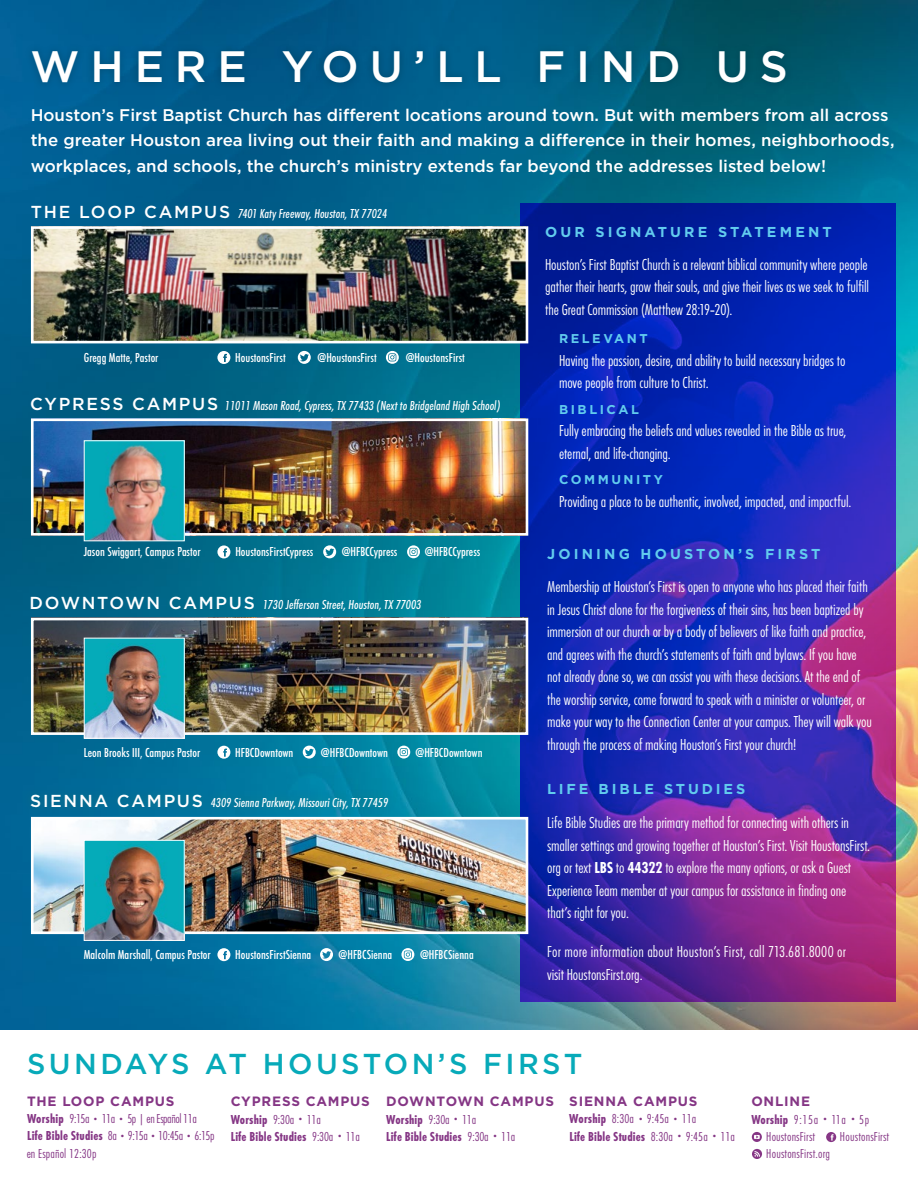
<style>
.page{position:relative;width:918px;height:1188px;background:#fff}
.page>*{position:absolute;margin:0;border:0;box-sizing:border-box;transform-origin:0 0}
.t1{font:500 43.95px "Gotham";letter-spacing:.245em;color:#fff}
.t2{font:500 28.8px "Gotham";letter-spacing:.12em;color:#07aab9}
.t3{font:500 16.8px/25.3px "Gotham";color:#fff}
.t4{font:300 16.5px/22.5px "Futura Con";letter-spacing:-.01em;color:#fff}
.t5{font:300 16.5px/22.5px "Futura Con";letter-spacing:.01em;color:#fff}
.t6{font:700 14.4px "Gotham";letter-spacing:.22em;color:#62ccee}
.t7{font:700 14.4px "Gotham";letter-spacing:.2em;color:#62ccee}
.t8{font:500 13.5px "Futura Con";color:#fff}
.t9{font:italic 500 13.5px "Futura Con";color:#fff}
.t10{font:300 13.5px/17.2px "Futura Con";letter-spacing:.01em;color:#853685}
.t11{font:300 13.5px/17.2px "Futura Con";letter-spacing:-.03em;color:#853685}
.t12{font:700 13.5px/17.2px "Futura Con";letter-spacing:.01em;color:#853685}
.t13{font:700 13.5px "Gotham";letter-spacing:.06em;color:#853685}
.t14{font:700 12.75px "Gotham";letter-spacing:.2em;color:#62ccee}
.s1{font-family:"Gotham";font-style:normal;font-size:17.4px}
.s2{font-weight:700}
.s3{font-size:9px}
.s4{font-weight:300}
.s5{font-weight:300;font-size:9px}
</style>
<div class="page">
<img style="left:0;top:0;width:918px;height:1030px">
<svg style="left:520px;top:203px;width:375px;height:798px;background:#2c26ab"></svg>
<img style="left:35px;top:230px;width:489px;height:109px">
<img style="left:35px;top:622px;width:489px;height:109px">
<img style="left:35px;top:422px;width:489px;height:110px">
<img style="left:35px;top:821px;width:489px;height:109px">
<div style="left:21px;top:786px;width:376px;height:33px;background:#337f4f;opacity:.28"></div>
<svg style="left:217px;top:351px;width:13px;height:13px"></svg>
<svg style="left:298px;top:351px;width:13px;height:13px"></svg>
<svg style="left:386px;top:351px;width:13px;height:13px"></svg>
<svg style="left:217px;top:545px;width:13px;height:13px"></svg>
<svg style="left:323px;top:545px;width:13px;height:13px"></svg>
<svg style="left:407px;top:545px;width:13px;height:13px"></svg>
<svg style="left:217px;top:746px;width:13px;height:13px"></svg>
<svg style="left:303px;top:746px;width:13px;height:13px"></svg>
<svg style="left:397px;top:746px;width:13px;height:13px"></svg>
<svg style="left:217px;top:948px;width:13px;height:13px"></svg>
<svg style="left:320px;top:948px;width:13px;height:13px"></svg>
<svg style="left:401px;top:948px;width:13px;height:13px"></svg>
<svg style="left:752px;top:1149px;width:10px;height:10px"></svg>
<svg style="left:752px;top:1132px;width:10px;height:10px"></svg>
<svg style="left:826px;top:1132px;width:10px;height:10px"></svg>
<div style="left:31px;top:226px;width:497px;height:117px;border:3px solid #fff"></div>
<div style="left:31px;top:418px;width:497px;height:118px;border:3px solid #fff"></div>
<div style="left:31px;top:618px;width:497px;height:117px;border:3px solid #fff"></div>
<div style="left:31px;top:817px;width:497px;height:117px;border:3px solid #fff"></div>
<img style="left:86px;top:442px;width:97px;height:97px">
<div style="left:84px;top:440px;width:101px;height:101px;border:1px solid #fff"></div>
<div style="left:84px;top:638px;width:100px;height:100px;background:#07aab9"></div>
<img style="left:86px;top:645px;width:97px;height:92px">
<div style="left:84px;top:638px;width:101px;height:101px;border:1px solid #fff"></div>
<img style="left:86px;top:842px;width:97px;height:97px">
<div style="left:84px;top:840px;width:101px;height:101px;border:1px solid #fff"></div>
<div style="left:25px;top:42px;width:769px;height:49px;background:#002c3e;opacity:.4"></div>
<h1 class="t1" style="left:31px;top:42px;width:759px">WHERE YOU’LL FIND US</h1>
<p class="t3" style="left:31px;top:102px;width:865px">Houston’s First Baptist Church has different locations around town. But with members from all across the greater Houston area living out their faith and making a difference in their homes, neighborhoods, workplaces, and schools, the church’s ministry extends far beyond the addresses listed below!</p>
<p class="t9" style="left:31px;top:205px;width:358px"><span class="s1">THE LOOP CAMPUS</span> 7401 Katy Freeway, Houston, TX 77024</p>
<p class="t8" style="left:84px;top:350px;width:76px">Gregg Matte, Pastor</p>
<p class="t8" style="left:235px;top:350px;width:52px">HoustonsFirst</p>
<p class="t8" style="left:318px;top:350px;width:61px">@HoustonsFirst</p>
<p class="t8" style="left:406px;top:350px;width:61px">@HoustonsFirst</p>
<p class="t9" style="left:30px;top:397px;width:472px"><span class="s1">CYPRESS CAMPUS</span> 11011 Mason Road, Cypress, TX 77433 (Next to Bridgeland High School)</p>
<p class="t8" style="left:84px;top:544px;width:118px">Jason Swiggart, Campus Pastor</p>
<p class="t8" style="left:235px;top:544px;width:80px">HoustonsFirstCypress</p>
<p class="t8" style="left:342px;top:544px;width:57px">@HFBCCypress</p>
<p class="t8" style="left:425px;top:544px;width:57px">@HFBCCypress</p>
<p class="t9" style="left:30px;top:597px;width:393px"><span class="s1">DOWNTOWN CAMPUS</span> 1730 Jefferson Street, Houston, TX 77003</p>
<p class="t8" style="left:84px;top:745px;width:118px">Leon Brooks III, Campus Pastor</p>
<p class="t8" style="left:235px;top:745px;width:60px">HFBCDowntown</p>
<p class="t8" style="left:321px;top:745px;width:68px">@HFBCDowntown</p>
<p class="t8" style="left:416px;top:745px;width:69px">@HFBCDowntown</p>
<p class="t9" style="left:30px;top:795px;width:360px"><span class="s1">SIENNA CAMPUS</span> 4309 Sienna Parkway, Missouri City, TX 77459</p>
<p class="t8" style="left:84px;top:947px;width:128px">Malcolm Marshall, Campus Pastor</p>
<p class="t8" style="left:235px;top:947px;width:78px">HoustonsFirstSienna</p>
<p class="t8" style="left:339px;top:947px;width:55px">@HFBCSienna</p>
<p class="t8" style="left:420px;top:947px;width:55px">@HFBCSienna</p>
<p class="t6" style="left:545px;top:223px;width:288px">OUR SIGNATURE STATEMENT</p>
<p class="t4" style="left:545px;top:253px;width:326px;text-align:justify">Houston’s First Baptist Church is a relevant biblical community where people gather their hearts, grow their souls, and give their lives as we seek to fulfill the Great Commission (Matthew 28:19–20).</p>
<p class="t14" style="left:559px;top:332px;width:90px">RELEVANT</p>
<p class="t4" style="left:559px;top:349px;width:288px">Having the passion, desire, and ability to build necessary bridges to move people from culture to Christ.</p>
<p class="t14" style="left:559px;top:402px;width:82px">BIBLICAL</p>
<p class="t4" style="left:559px;top:420px;width:289px">Fully embracing the beliefs and values revealed in the Bible as true, eternal, and life-changing.</p>
<p class="t14" style="left:559px;top:472px;width:105px">COMMUNITY</p>
<p class="t4" style="left:559px;top:490px;width:294px">Providing a place to be authentic, involved, impacted, and impactful.</p>
<p class="t6" style="left:547px;top:546px;width:275px">JOINING HOUSTON’S FIRST</p>
<p class="t4" style="left:547px;top:575px;width:326px">Membership at Houston’s First is open to anyone who has placed their faith in Jesus Christ alone for the forgiveness of their sins, has been baptized by immersion at our church or by a body of believers of like faith and practice, and agrees with the church’s statements of faith and bylaws. If you have not already done so, we can assist you with these decisions. At the end of the worship service, come forward to speak with a minister or volunteer, or make your way to the Connection Center at your campus. They will walk you through the process of making Houston’s First your church!</p>
<p class="t7" style="left:547px;top:781px;width:200px">LIFE BIBLE STUDIES</p>
<p class="t4" style="left:547px;top:811px;width:325px">Life Bible Studies are the primary method for connecting with others in smaller settings and growing together at Houston’s First. Visit HoustonsFirst. org or text <span class="s2">LBS</span> to <span class="s2">44322</span> to explore the many options, or ask a Guest Experience Team member at your campus for assistance in finding one that’s right for you.</p>
<p class="t5" style="left:547px;top:941px;width:300px">For more information about Houston’s First, call 713.681.8000 or visit HoustonsFirst.org.</p>
<h2 class="t2" style="left:27px;top:1048px;width:557px">SUNDAYS AT HOUSTON’S FIRST</h2>
<p class="t13" style="left:27px;top:1093px;width:149px">THE LOOP CAMPUS</p>
<p class="t11" style="left:27px;top:1110px;width:189px"><span class="s2">Worship</span> 9:15a <span class="s3">•</span> 11a <span class="s3">•</span> 5p | en Español 11a<br><span class="s2">Life Bible Studies</span> 8a <span class="s3">•</span> 9:15a <span class="s3">•</span> 10:45a <span class="s3">•</span> 6:15p en Español 12:30p</p>
<p class="t13" style="left:569px;top:1094px;width:130px">SIENNA CAMPUS</p>
<p class="t10" style="left:569px;top:1110px;width:167px"><span class="s2">Worship</span> 8:30a <span class="s3">•</span> 9:45a <span class="s3">•</span> 11a<br><span class="s2">Life Bible Studies</span> 8:30a <span class="s3">•</span> 9:45a <span class="s3">•</span> 11a</p>
<p class="t13" style="left:231px;top:1094px;width:141px">CYPRESS CAMPUS</p>
<p class="t12" style="left:231px;top:1111px;width:131px">Worship <span class="s4">9:30a</span> <span class="s5">•</span> <span class="s4">11a<br></span>Life Bible Studies <span class="s4">9:30a</span> <span class="s5">•</span> <span class="s4">11a</span></p>
<p class="t13" style="left:386px;top:1094px;width:169px">DOWNTOWN CAMPUS</p>
<p class="t12" style="left:386px;top:1111px;width:131px">Worship <span class="s4">9:30a</span> <span class="s5">•</span> <span class="s4">11a<br></span>Life Bible Studies <span class="s4">9:30a</span> <span class="s5">•</span> <span class="s4">11a</span></p>
<p class="t13" style="left:751px;top:1094px;width:60px">ONLINE</p>
<p class="t10" style="left:766px;top:1111px;width:105px;text-indent:-15px"><span class="s2">Worship</span> 9:15a <span class="s3">•</span> 11a <span class="s3">•</span> 5p<br>HoustonsFirst</p>
<p class="t10" style="left:840px;top:1128px;width:51px">HoustonsFirst</p>
<p class="t10" style="left:766px;top:1145px;width:65px">HoustonsFirst.org</p>
</div>
